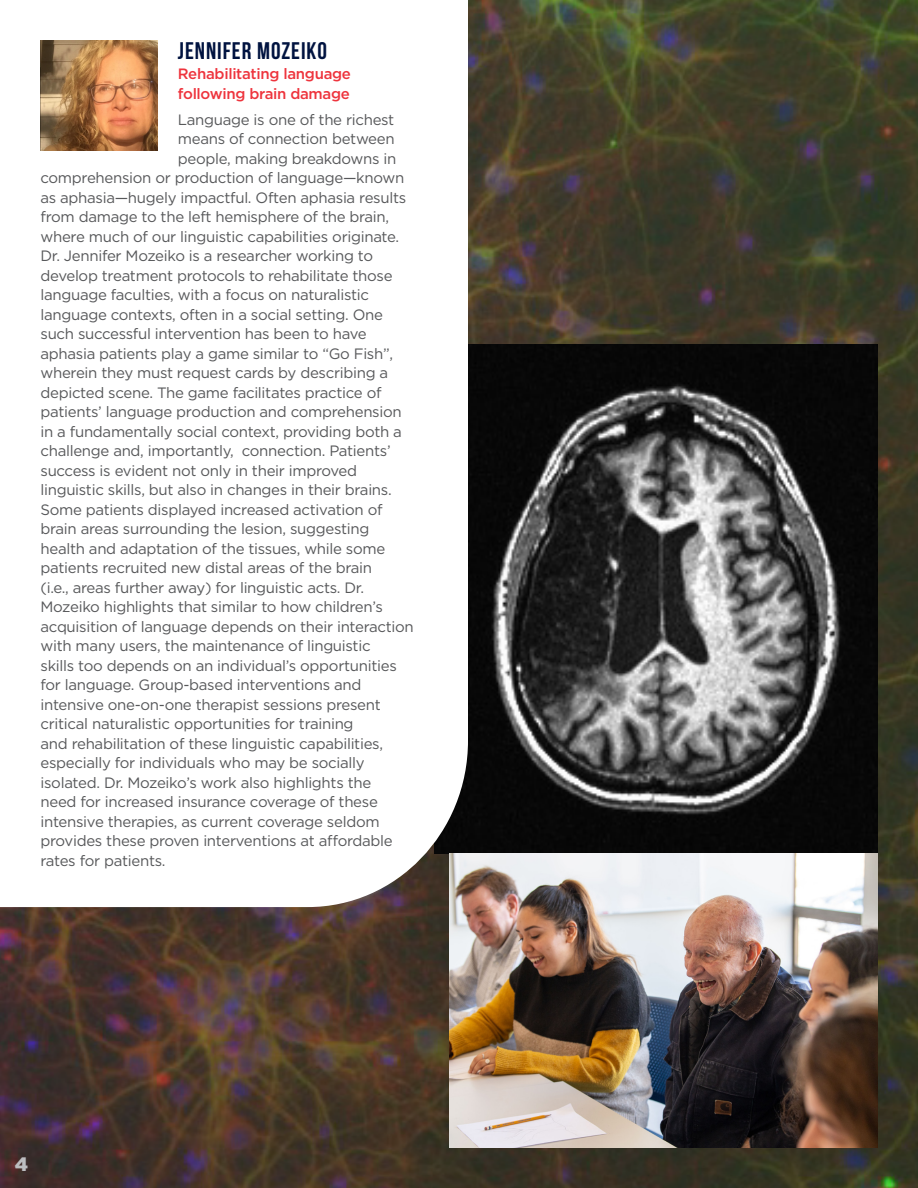
<style>
.page{position:relative;width:918px;height:1188px;background:#fff}
.page>*{position:absolute;margin:0;border:0;box-sizing:border-box;transform-origin:0 0}
.t1{font:700 24px "Bebas Neue";letter-spacing:.04em;color:#001340}
.t2{font:900 19.35px "Gotham";color:#bcbdc0}
.t3{font:15px "Gotham";letter-spacing:-.02em;color:#57585a}
.t4{font:500 15px/19.5px "Gotham";letter-spacing:-.02em;color:#ee343d}
</style>
<div class="page">
<img style="left:0;top:0;width:918px;height:1188px">
<img style="left:468px;top:344px;width:410px;height:509px">
<img style="left:450px;top:853px;width:428px;height:295px">
<svg style="left:0;top:0;width:468px;height:907px"></svg>
<img style="left:40px;top:40px;width:118px;height:110px">
<p class="t1" style="left:178px;top:37px;width:150px">JENNIFER MOZEIKO</p>
<p class="t4" style="left:178px;top:64px;width:175px">Rehabilitating language following brain damage</p>
<p class="t3" style="left:178px;top:110px;width:218px">Language is one of the richest</p>
<p class="t3" style="left:178px;top:129px;width:218px">means of connection between</p>
<p class="t3" style="left:178px;top:149px;width:220px">people, making breakdowns in</p>
<p class="t3" style="left:40px;top:168px;width:365px">comprehension or production of language—known</p>
<p class="t3" style="left:40px;top:188px;width:367px">as aphasia—hugely impactful. Often aphasia results</p>
<p class="t3" style="left:40px;top:207px;width:350px">from damage to the left hemisphere of the brain,</p>
<p class="t3" style="left:40px;top:227px;width:360px">where much of our linguistic capabilities originate.</p>
<p class="t3" style="left:40px;top:246px;width:334px">Dr. Jennifer Mozeiko is a researcher working to</p>
<p class="t3" style="left:40px;top:266px;width:354px">develop treatment protocols to rehabilitate those</p>
<p class="t3" style="left:40px;top:285px;width:330px">language faculties, with a focus on naturalistic</p>
<p class="t3" style="left:40px;top:305px;width:344px">language contexts, often in a social setting. One</p>
<p class="t3" style="left:40px;top:324px;width:328px">such successful intervention has been to have</p>
<p class="t3" style="left:40px;top:344px;width:354px">aphasia patients play a game similar to “Go Fish”,</p>
<p class="t3" style="left:40px;top:363px;width:349px">wherein they must request cards by describing a</p>
<p class="t3" style="left:40px;top:383px;width:343px">depicted scene. The game facilitates practice of</p>
<p class="t3" style="left:40px;top:402px;width:363px">patients’ language production and comprehension</p>
<p class="t3" style="left:40px;top:422px;width:363px">in a fundamentally social context, providing both a</p>
<p class="t3" style="left:40px;top:441px;width:352px">challenge and, importantly, connection. Patients’</p>
<p class="t3" style="left:40px;top:461px;width:318px">success is evident not only in their improved</p>
<p class="t3" style="left:40px;top:480px;width:353px">linguistic skills, but also in changes in their brains.</p>
<p class="t3" style="left:40px;top:500px;width:344px">Some patients displayed increased activation of</p>
<p class="t3" style="left:40px;top:519px;width:330px">brain areas surrounding the lesion, suggesting</p>
<p class="t3" style="left:40px;top:539px;width:346px">health and adaptation of the tissues, while some</p>
<p class="t3" style="left:40px;top:558px;width:333px">patients recruited new distal areas of the brain</p>
<p class="t3" style="left:40px;top:578px;width:325px">(i.e., areas further away) for linguistic acts. Dr.</p>
<p class="t3" style="left:40px;top:597px;width:344px">Mozeiko highlights that similar to how children’s</p>
<p class="t3" style="left:40px;top:617px;width:375px">acquisition of language depends on their interaction</p>
<p class="t3" style="left:40px;top:636px;width:332px">with many users, the maintenance of linguistic</p>
<p class="t3" style="left:40px;top:656px;width:358px">skills too depends on an individual’s opportunities</p>
<p class="t3" style="left:40px;top:675px;width:322px">for language. Group-based interventions and</p>
<p class="t3" style="left:40px;top:695px;width:342px">intensive one-on-one therapist sessions present</p>
<p class="t3" style="left:40px;top:714px;width:315px">critical naturalistic opportunities for training</p>
<p class="t3" style="left:40px;top:734px;width:344px">and rehabilitation of these linguistic capabilities,</p>
<p class="t3" style="left:40px;top:753px;width:326px">especially for individuals who may be socially</p>
<p class="t3" style="left:40px;top:773px;width:332px">isolated. Dr. Mozeiko’s work also highlights the</p>
<p class="t3" style="left:40px;top:792px;width:339px">need for increased insurance coverage of these</p>
<p class="t3" style="left:40px;top:812px;width:341px">intensive therapies, as current coverage seldom</p>
<p class="t3" style="left:40px;top:831px;width:354px">provides these proven interventions at affordable</p>
<p class="t3" style="left:40px;top:851px;width:127px">rates for patients.</p>
<p class="t2" style="left:15px;top:1151px;width:15px">4</p>
</div>
